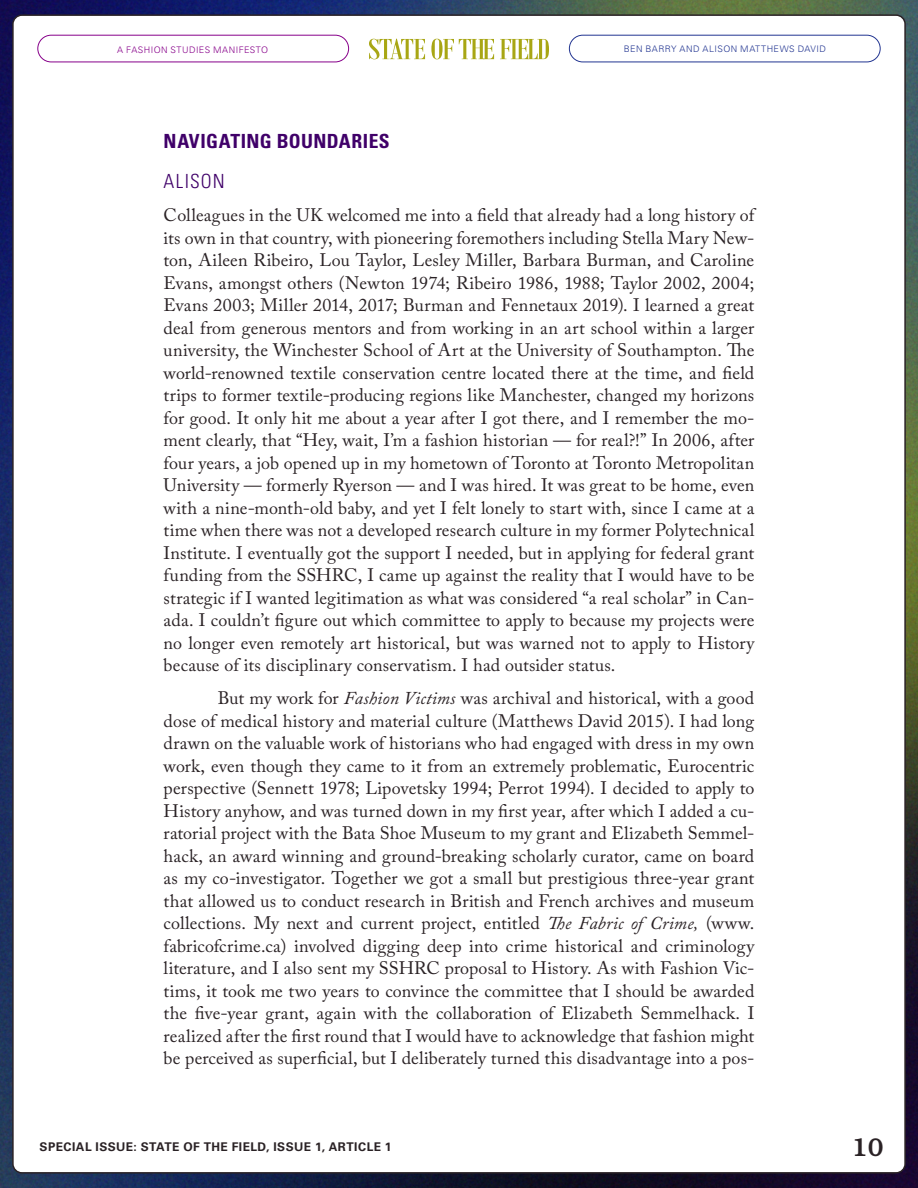
<style>
.page{position:relative;width:918px;height:1188px;background:#fff}
.page>*{position:absolute;margin:0;border:0;box-sizing:border-box;transform-origin:0 0}
.t1{font:500 25.95px "Bookman Std";color:#2a2225}
.Subhead{font:700 condensed 19.5px "Univers LT Std";letter-spacing:.015em;color:#400069}
.Subhead-2{font:300 condensed 19.5px "Univers LT Std";letter-spacing:.055em;color:#400069}
.Body_Copy{font:18px/22.5px "Adobe Caslon Pro";letter-spacing:.01em;color:#2a2225;text-align:justify}
.t2{font:700 12px "Univers LT Std";letter-spacing:.04em;color:#2a2225}
.t3{font:300 9px "Univers LT Std";letter-spacing:.05em;color:#223591}
.t4{font:300 9px "Univers LT Std";letter-spacing:.05em;color:#87008a}
.s1{font-style:italic}
</style>
<div class="page">
<img style="left:0;top:0;width:918px;height:1188px">
<div style="left:13px;top:15px;width:892px;height:1158px;background:#fff;border-radius:9px"></div>
<div style="left:37px;top:35px;width:312px;height:27px;border:1px solid #87008a;border-radius:13px"></div>
<div style="left:569px;top:35px;width:312px;height:27px;border:1px solid #223591;border-radius:13px"></div>
<svg style="left:369px;top:39px;width:56px;height:20px"></svg>
<svg style="left:431px;top:39px;width:63px;height:20px"></svg>
<svg style="left:500px;top:39px;width:49px;height:20px"></svg>
<p class="t4" style="left:117px;top:44px;width:152px">A FASHION STUDIES MANIFESTO</p>
<p class="t3" style="left:624px;top:44px;width:204px">BEN BARRY AND ALISON MATTHEWS DAVID</p>
<p class="Subhead" style="left:164px;top:129px;width:228px">NAVIGATING BOUNDARIES</p>
<p class="Subhead-2" style="left:164px;top:170px;width:62px">ALISON</p>
<p class="Body_Copy" style="left:164px;top:204px;width:592px">Colleagues in the UK welcomed me into a field that already had a long history of its own in that country, with pioneering foremothers including Stella Mary New&shy;ton, Aileen Ribeiro, Lou Taylor, Lesley Miller, Barbara Burman, and Caroline Evans, amongst others (Newton 1974; Ribeiro 1986, 1988; Taylor 2002, 2004; Evans 2003; Miller 2014, 2017; Burman and Fennetaux 2019). I learned a great deal from generous mentors and from working in an art school within a larger university, the Winchester School of Art at the University of Southampton. The world-renowned textile conservation centre located there at the time, and field trips to former textile-producing regions like Manchester, changed my horizons for good. It only hit me about a year after I got there, and I remember the mo&shy;ment clearly, that “Hey, wait, I’m a fashion historian — for real?!” In 2006, after four years, a job opened up in my hometown of Toronto at Toronto Metropolitan University — formerly Ryerson — and I was hired. It was great to be home, even with a nine-month-old baby, and yet I felt lonely to start with, since I came at a time when there was not a developed research culture in my former Polytechnical Institute. I eventually got the support I needed, but in applying for federal grant funding from the SSHRC, I came up against the reality that I would have to be strategic if I wanted legitimation as what was considered “a real scholar” in Can&shy;ada. I couldn’t figure out which committee to apply to because my projects were no longer even remotely art historical, but was warned not to apply to History because of its disciplinary conservatism. I had outsider status.</p>
<p class="Body_Copy" style="left:164px;top:687px;width:592px;text-indent:54px">But my work for <span class="s1">Fashion Victims</span> was archival and historical, with a good dose of medical history and material culture (Matthews David 2015). I had long drawn on the valuable work of historians who had engaged with dress in my own work, even though they came to it from an extremely problematic, Eurocentric perspective (Sennett 1978; Lipovetsky 1994; Perrot 1994). I decided to apply to History anyhow, and was turned down in my first year, after which I added a cu&shy;ratorial project with the Bata Shoe Museum to my grant and Elizabeth Semmel&shy;hack, an award winning and ground-breaking scholarly curator, came on board as my co-investigator. Together we got a small but prestigious three-year grant that allowed us to conduct research in British and French archives and museum collections. My next and current project, entitled <span class="s1">The Fabric of Crime,</span> (www. fabricofcrime.ca) involved digging deep into crime historical and criminology literature, and I also sent my SSHRC proposal to History. As with Fashion Vic&shy;tims, it took me two years to convince the committee that I should be awarded the five-year grant, again with the collaboration of Elizabeth Semmelhack. I realized after the first round that I would have to acknowledge that fashion might be perceived as superficial, but I deliberately turned this disadvantage into a pos-</p>
<p class="t2" style="left:40px;top:1140px;width:353px">SPECIAL ISSUE: STATE OF THE FIELD, ISSUE 1, ARTICLE 1</p>
<h1 class="t1" style="left:852px;top:1132px;width:33px">10</h1>
</div>
